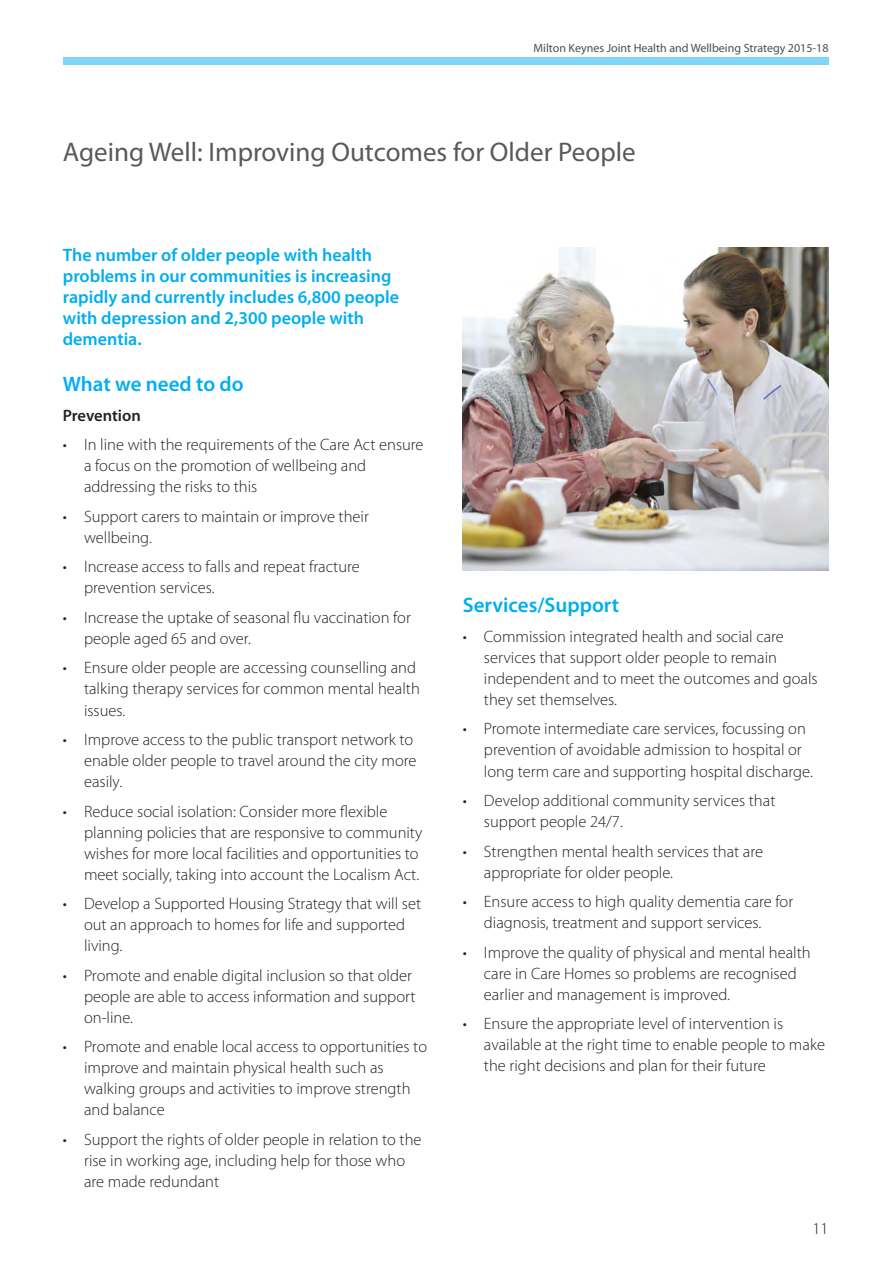
<style>
.page{position:relative;width:893px;height:1263px;background:#fff}
.page>*{position:absolute;margin:0;border:0;box-sizing:border-box;transform-origin:0 0}
.t1{font:27px "Myriad Pro";color:#5a5859}
.t2{font:600 21px "Myriad Pro";color:#00aeef}
.t3{font:600 18px/21px "Myriad Pro";color:#00aeef}
.t4{font:300 16.5px/21px "Myriad Pro";color:#232122}
.t5{font:600 16.5px "Myriad Pro";letter-spacing:-.005em;color:#232122}
.t6{font:12px "Myriad Pro";color:#4c4f54}
</style>
<div class="page">
<div style="left:63px;top:57px;width:765px;height:8px;background:#80d6f6"></div>
<img style="left:463px;top:247px;width:365px;height:324px">
<p class="t6" style="left:533px;top:43px;width:297px">Milton Keynes Joint Health and Wellbeing Strategy 2015-18</p>
<h1 class="t1" style="left:63px;top:141px;width:574px">Ageing Well: Improving Outcomes for Older People</h1>
<p class="t3" style="left:63px;top:246px;width:337px">The number of older people with health problems in our communities is increasing rapidly and currently includes 6,800 people with depression and 2,300 people with dementia.</p>
<p class="t2" style="left:63px;top:376px;width:182px">What we need to do</p>
<p class="t5" style="left:63px;top:409px;width:80px">Prevention</p>
<p class="t4" style="left:84px;top:436px;width:341px;text-indent:-21px">• In line with the requirements of the Care Act ensure a focus on the promotion of wellbeing and addressing the risks to this</p>
<p class="t4" style="left:84px;top:507px;width:286px;text-indent:-21px">• Support carers to maintain or improve their wellbeing.</p>
<p class="t4" style="left:84px;top:558px;width:277px;text-indent:-21px">• Increase access to falls and repeat fracture prevention services.</p>
<p class="t4" style="left:84px;top:608px;width:328px;text-indent:-21px">• Increase the uptake of seasonal flu vaccination for people aged 65 and over.</p>
<p class="t4" style="left:84px;top:659px;width:337px;text-indent:-21px">• Ensure older people are accessing counselling and talking therapy services for common mental health issues.</p>
<p class="t4" style="left:84px;top:730px;width:334px;text-indent:-21px">• Improve access to the public transport network to enable older people to travel around the city more easily.</p>
<p class="t4" style="left:84px;top:802px;width:340px;text-indent:-21px">• Reduce social isolation: Consider more flexible planning policies that are responsive to community wishes for more local facilities and opportunities to meet socially, taking into account the Localism Act.</p>
<p class="t4" style="left:84px;top:894px;width:338px;text-indent:-21px">• Develop a Supported Housing Strategy that will set out an approach to homes for life and supported living.</p>
<p class="t4" style="left:84px;top:966px;width:333px;text-indent:-21px">• Promote and enable digital inclusion so that older people are able to access information and support on-line.</p>
<p class="t4" style="left:84px;top:1037px;width:344px;text-indent:-21px">• Promote and enable local access to opportunities to improve and maintain physical health such as walking groups and activities to improve strength and balance</p>
<p class="t4" style="left:84px;top:1130px;width:339px;text-indent:-21px">• Support the rights of older people in relation to the rise in working age, including help for those who are made redundant</p>
<p class="t2" style="left:463px;top:597px;width:158px">Services/Support</p>
<p class="t4" style="left:484px;top:627px;width:335px;text-indent:-21px">• Commission integrated health and social care services that support older people to remain independent and to meet the outcomes and goals they set themselves.</p>
<p class="t4" style="left:484px;top:720px;width:330px;text-indent:-21px">• Promote intermediate care services, focussing on prevention of avoidable admission to hospital or long term care and supporting hospital discharge.</p>
<p class="t4" style="left:484px;top:791px;width:293px;text-indent:-21px">• Develop additional community services that support people 24/7.</p>
<p class="t4" style="left:484px;top:842px;width:280px;text-indent:-21px">• Strengthen mental health services that are appropriate for older people.</p>
<p class="t4" style="left:484px;top:892px;width:311px;text-indent:-21px">• Ensure access to high quality dementia care for diagnosis, treatment and support services.</p>
<p class="t4" style="left:484px;top:943px;width:328px;text-indent:-21px">• Improve the quality of physical and mental health care in Care Homes so problems are recognised earlier and management is improved.</p>
<p class="t4" style="left:484px;top:1014px;width:343px;text-indent:-21px">• Ensure the appropriate level of intervention is available at the right time to enable people to make the right decisions and plan for their future</p>
<p class="t4" style="left:812px;top:1219px;width:18px">11</p>
</div>
